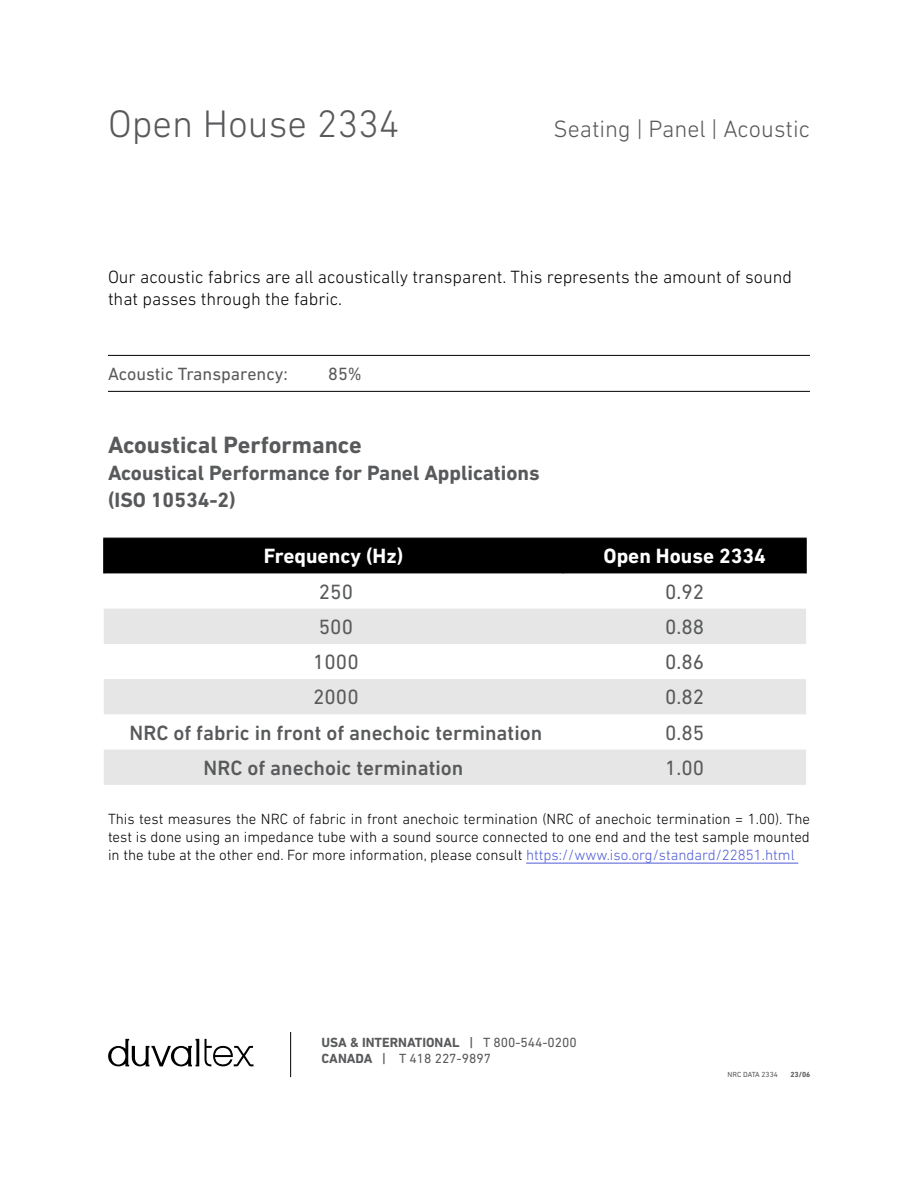
<style>
.page{position:relative;width:918px;height:1188px;background:#fff}
.page>*{position:absolute;margin:0;border:0;box-sizing:border-box;transform-origin:0 0}
.t1{font:300 39px "DIN Next LT Pro";color:#58595b}
.t2{font:300 24px "DIN Next LT Pro";color:#58595b}
.t3{font:700 24px "DIN Next LT Pro";color:#58595b}
.t4{font:500 21px "DIN Next LT Pro";color:#58595b}
.t5{font:700 21px/27px "DIN Next LT Pro";color:#58595b}
.t6{font:21px "DIN Next LT Pro";color:#58595b}
.t7{font:700 21px "DIN Next LT Pro";color:#fff}
.t8{font:300 18px/21.6px "DIN Next LT Pro";color:#000}
.t9{font:18px "DIN Next LT Pro";color:#58595b}
.t10{font:300 15px/18px "DIN Next LT Pro";color:#000;text-align:justify}
.t11{font:13.5px/16px "DIN Next LT Pro";color:#58595b}
.t12{font:7.5px "DIN Next LT Pro";color:#58595b}
.t13{font:700 7.5px "DIN Next LT Pro";color:#58595b}
.s1{color:#4f5cd6}
.s2{font-weight:700}
.s3{font-weight:500}
</style>
<div class="page">
<svg style="left:108px;top:1039px;width:91px;height:27px"></svg>
<svg style="left:205px;top:1039px;width:48px;height:27px"></svg>
<hr style="left:290px;top:1032px;width:1px;height:45px;background:#000">
<div style="left:104px;top:539px;width:702px;height:34px;background:#000"></div>
<svg style="left:104px;top:609px;width:702px;height:176px;fill:#e6e6e6"></svg>
<hr style="left:103px;top:538px;width:460px;height:1px;background:#000">
<hr style="left:103px;top:539px;width:1px;height:34px;background:#000">
<hr style="left:563px;top:538px;width:244px;height:1px;background:#000">
<hr style="left:563px;top:539px;width:1px;height:34px;background:#000">
<hr style="left:806px;top:539px;width:1px;height:34px;background:#000">
<hr style="left:108px;top:355px;width:702px;height:1px;background:#000">
<hr style="left:108px;top:391px;width:702px;height:1px;background:#000">
<hr style="left:526px;top:863px;width:272px;height:1px;background:#4f5cd6">
<h1 class="t1" style="left:108px;top:102px;width:293px">Open House 2334</h1>
<h2 class="t2" style="left:553px;top:115px;width:258px">Seating | Panel | Acoustic</h2>
<p class="t8" style="left:108px;top:266px;width:686px">Our acoustic fabrics are all acoustically transparent. This represents the amount of sound that passes through the fabric.</p>
<p class="t9" style="left:108px;top:364px;width:181px">Acoustic Transparency:</p>
<p class="t9" style="left:328px;top:364px;width:35px">85%</p>
<h2 class="t3" style="left:108px;top:430px;width:255px">Acoustical Performance</h2>
<h3 class="t5" style="left:108px;top:459px;width:433px">Acoustical Performance for Panel Applications (ISO 10534-2)</h3>
<h3 class="t7" style="left:264px;top:544px;width:141px">Frequency (Hz)</h3>
<h3 class="t7" style="left:604px;top:544px;width:164px">Open House 2334</h3>
<h3 class="t6" style="left:319px;top:579px;width:36px">250</h3>
<h3 class="t6" style="left:665px;top:579px;width:41px">0.92</h3>
<h3 class="t6" style="left:319px;top:615px;width:36px">500</h3>
<h3 class="t6" style="left:665px;top:615px;width:41px">0.88</h3>
<h3 class="t6" style="left:313px;top:650px;width:47px">1000</h3>
<h3 class="t6" style="left:665px;top:650px;width:41px">0.86</h3>
<h3 class="t6" style="left:313px;top:685px;width:47px">2000</h3>
<h3 class="t6" style="left:665px;top:685px;width:41px">0.82</h3>
<h3 class="t4" style="left:130px;top:720px;width:414px">NRC of fabric in front of anechoic termination</h3>
<h3 class="t6" style="left:665px;top:720px;width:41px">0.85</h3>
<h3 class="t4" style="left:204px;top:755px;width:261px">NRC of anechoic termination</h3>
<h3 class="t6" style="left:665px;top:755px;width:41px">1.00</h3>
<p class="t10" style="left:108px;top:810px;width:703px">This test measures the NRC of fabric in front anechoic termination (NRC of anechoic termination = 1.00). The test is done using an impedance tube with a sound source connected to one end and the test sample mounted in the tube at the other end. For more information, please consult <span class="s1">https://www.iso.org/standard/22851.html</span></p>
<p class="t11" style="left:322px;top:1035px;width:257px"><span class="s2">USA &amp; INTERNATIONAL</span> <span class="s3">|</span> T 800-544-0200<br><span class="s2">CANADA</span> <span class="s3">|</span> T 418 227-9897</p>
<p class="t12" style="left:728px;top:1070px;width:52px">NRC DATA 2334</p>
<p class="t13" style="left:790px;top:1070px;width:21px">23/06</p>
</div>
